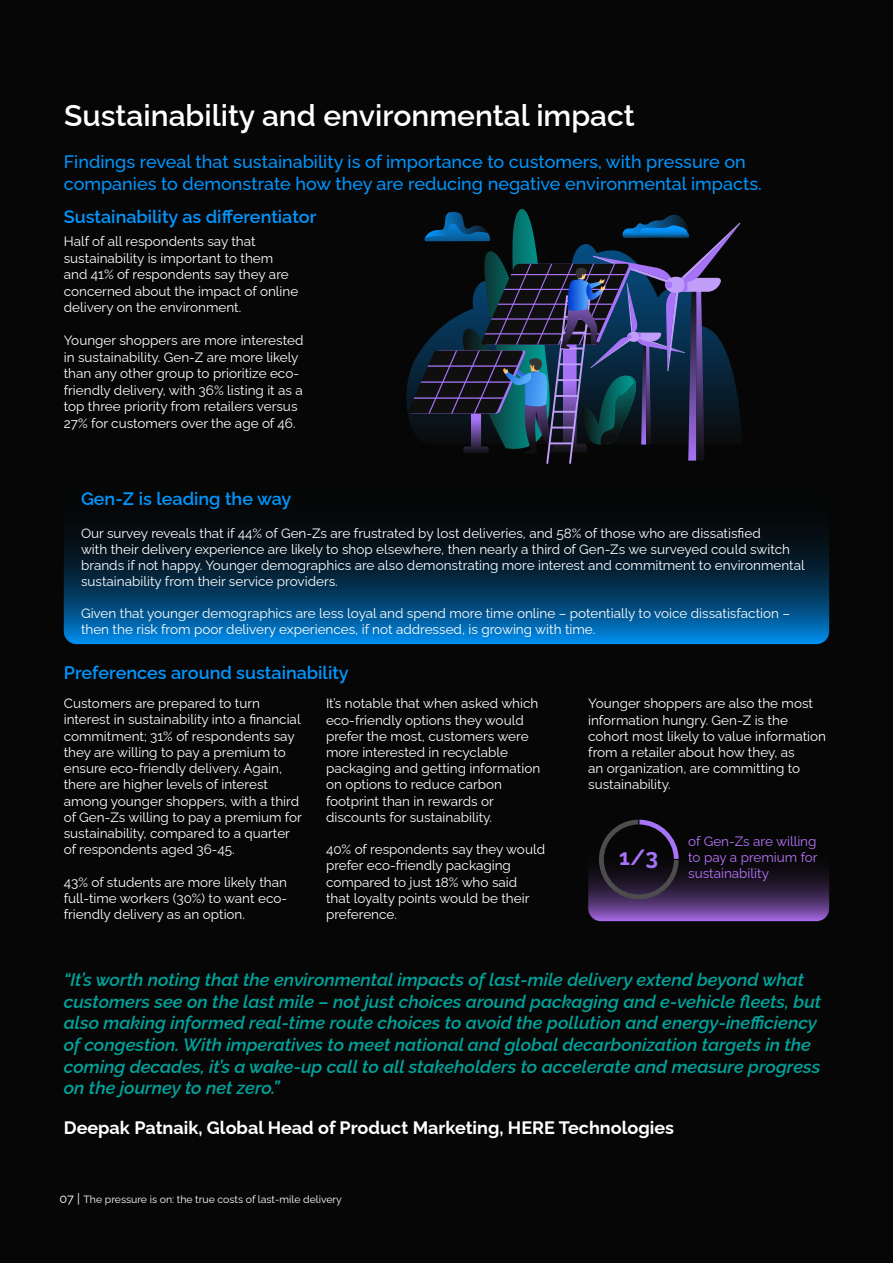
<style>
.page{position:relative;width:893px;height:1263px;background:#060606}
.page>*{position:absolute;margin:0;border:0;box-sizing:border-box;transform-origin:0 0}
.t1{font:600 30px "Raleway";color:#fff}
.t2{font:700 22.05px "Raleway";color:#a773f8}
.t3{font:italic 600 18px/21.6px "Raleway";color:#00a49c}
.t4{font:500 18px/21.6px "Raleway";color:#0097ff}
.t5{font:600 18px "Raleway";color:#0097ff}
.t6{font:700 18px "Raleway";color:#fff}
.t7{font:13.5px/16.2px "Raleway";color:#fff}
.t8{font:13.5px/16.2px "Raleway";color:#b874fc;text-align:justify}
.t9{font:10.5px "Raleway";color:#fff}
.s1{font-size:22.65px}
.s2{font-size:12.75px}
</style>
<div class="page">
<svg style="left:64px;top:475px;width:765px;height:169px"></svg>
<svg style="left:408px;top:209px;width:333px;height:255px"></svg>
<svg style="left:588px;top:820px;width:241px;height:101px"></svg>
<h1 class="t1" style="left:64px;top:91px;width:572px">Sustainability and environmental impact</h1>
<h3 class="t4" style="left:64px;top:149px;width:699px">Findings reveal that sustainability is of importance to customers, with pressure on companies to demonstrate how they are reducing negative environmental impacts.</h3>
<h3 class="t5" style="left:64px;top:203px;width:254px">Sustainability as differentiator</h3>
<p class="t7" style="left:64px;top:232px;width:236px">Half of all respondents say that sustainability is important to them and 41% of respondents say they are concerned about the impact of online delivery on the environment.</p>
<p class="t7" style="left:64px;top:331px;width:241px">Younger shoppers are more interested in sustainability. Gen-Z are more likely than any other group to prioritize eco&shy;friendly delivery, with 36% listing it as a top three priority from retailers versus 27% for customers over the age of 46.</p>
<h3 class="t5" style="left:81px;top:484px;width:212px">Gen-Z is leading the way</h3>
<p class="t7" style="left:81px;top:523px;width:725px">Our survey reveals that if 44% of Gen-Zs are frustrated by lost deliveries, and 58% of those who are dissatisfied<br>with their delivery experience are likely to shop elsewhere, then nearly a third of Gen-Zs we surveyed could switch brands if not happy. Younger demographics are also demonstrating more interest and commitment to environmental sustainability from their service providers.</p>
<p class="t7" style="left:81px;top:603px;width:711px">Given that younger demographics are less loyal and spend more time online – potentially to voice dissatisfaction – then the risk from poor delivery experiences, if not addressed, is growing with time.</p>
<h3 class="t5" style="left:64px;top:658px;width:287px">Preferences around sustainability</h3>
<p class="t7" style="left:64px;top:694px;width:240px">Customers are prepared to turn interest in sustainability into a financial commitment; 31% of respondents say they are willing to pay a premium to ensure eco-friendly delivery. Again, there are higher levels of interest among younger shoppers, with a third of Gen-Zs willing to pay a premium for sustainability, compared to a quarter of respondents aged 36-45.</p>
<p class="t7" style="left:64px;top:872px;width:225px;text-align:justify">43% of students are more likely than full-time workers (30%) to want eco&shy;friendly delivery as an option.</p>
<p class="t7" style="left:326px;top:694px;width:216px">It’s notable that when asked which eco-friendly options they would prefer the most, customers were more interested in recyclable packaging and getting information on options to reduce carbon footprint than in rewards or discounts for sustainability.</p>
<p class="t7" style="left:326px;top:840px;width:221px">40% of respondents say they would prefer eco-friendly packaging compared to just 18% who said<br>that loyalty points would be their preference.</p>
<p class="t7" style="left:588px;top:694px;width:239px">Younger shoppers are also the most information hungry. Gen-Z is the cohort most likely to value information from a retailer about how they, as<br>an organization, are committing to sustainability.</p>
<h2 class="t2" style="left:619px;top:839px;width:40px">1/<span class="s1">3</span></h2>
<p class="t8" style="left:688px;top:831px;width:131px">of Gen-Zs are willing to pay a premium for sustainability</p>
<p class="t3" style="left:64px;top:967px;width:759px">“It’s worth noting that the environmental impacts of last-mile delivery extend beyond what customers see on the last mile – not just choices around packaging and e-vehicle fleets, but also making informed real-time route choices to avoid the pollution and energy-inefficiency of congestion. With imperatives to meet national and global decarbonization targets in the coming decades, it’s a wake-up call to all stakeholders to accelerate and measure progress on the journey to net zero.”</p>
<h3 class="t6" style="left:64px;top:1113px;width:612px">Deepak Patnaik, Global Head of Product Marketing, HERE Technologies</h3>
<p class="t9" style="left:60px;top:1191px;width:284px"><span class="s2">07 |</span> The pressure is on: the true costs of last-mile delivery</p>
</div>
